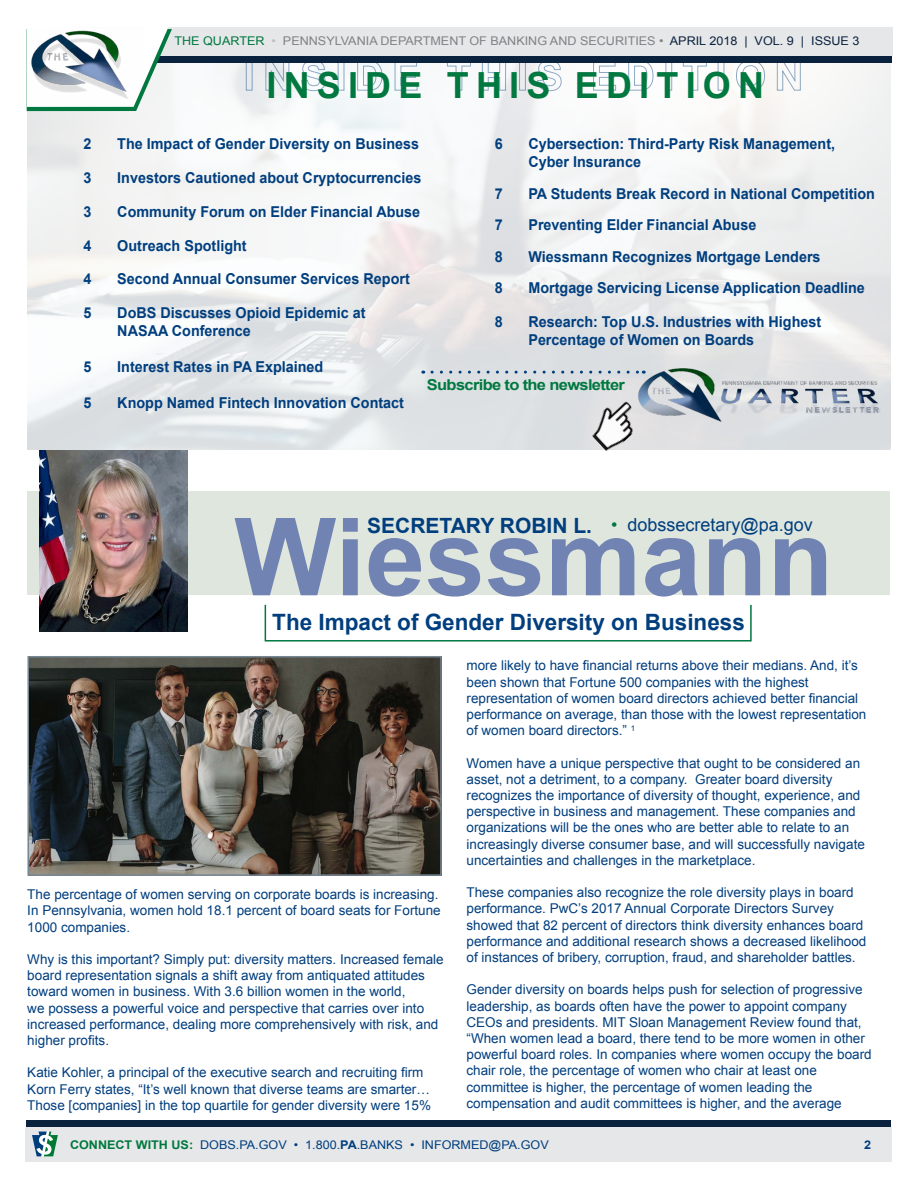
<style>
.page{position:relative;width:918px;height:1188px;background:#fff}
.page>*{position:absolute;margin:0;border:0;box-sizing:border-box;transform-origin:0 0}
.t1{font:700 108px "Arial";color:#7183b2}
.t2{font:700 36px "Arial";letter-spacing:.2em;color:#00783f}
.t3{font:700 22.5px "Arial";color:#003e7e}
.t4{font:700 21px "Arial";color:#003e7e}
.t5{font:18px "Arial";color:#003e7e}
.t6{font:700 15px/18px "Arial";color:#003e7e;scale:.96 1}
.t7{font:700 15px "Arial";letter-spacing:-.04em;color:#00783f;scale:1.1 1}
.t8{font:13.5px/16.2px "Arial";color:#003e7e}
.t9{font:12px "Arial";color:#808285;scale:1.05 1}
.t10{font:12px "Arial";color:#003e7e;scale:1.05 1}
.t11{font:700 12px "Arial";color:#003e7e;scale:1.05 1}
.s1{color:#00783f}
.s2{color:#bcbec0}
.s3{color:#0b223f}
.s4{font-weight:700;color:#00783f}
.s5{font-weight:700}
</style>
<div class="page">
<img style="left:27px;top:62px;width:863px;height:387px">
<svg style="left:265px;top:62px;width:25px;height:29px"></svg>
<svg style="left:301px;top:62px;width:25px;height:29px"></svg>
<svg style="left:357px;top:62px;width:26px;height:29px"></svg>
<svg style="left:394px;top:62px;width:24px;height:29px"></svg>
<svg style="left:447px;top:62px;width:24px;height:29px"></svg>
<svg style="left:482px;top:62px;width:24px;height:29px"></svg>
<svg style="left:537px;top:62px;width:25px;height:29px"></svg>
<svg style="left:593px;top:62px;width:23px;height:29px"></svg>
<svg style="left:628px;top:62px;width:26px;height:29px"></svg>
<svg style="left:683px;top:62px;width:24px;height:29px"></svg>
<svg style="left:736px;top:62px;width:29px;height:29px"></svg>
<svg style="left:777px;top:62px;width:24px;height:29px"></svg>
<svg style="left:172px;top:55px;width:720px;height:7px;background:#2a3e57"></svg>
<div style="left:27px;top:27px;width:865px;height:28px;background:#e6e7e8"></div>
<svg style="left:27px;top:27px;width:145px;height:84px"></svg>
<img style="left:27px;top:27px;width:118px;height:80px">
<div style="left:27px;top:1120px;width:864px;height:15px;background:#0b223f"></div>
<div style="left:26px;top:1127px;width:866px;height:35px;background:#e6e7e8"></div>
<svg style="left:32px;top:1132px;width:26px;height:24px"></svg>
<img style="left:585px;top:395px;width:60px;height:56px">
<img style="left:623px;top:356px;width:268px;height:85px">
<div style="left:27px;top:491px;width:863px;height:104px;background:#dfe6de"></div>
<svg style="left:432px;top:371px;width:212px;height:3px"></svg>
<img style="left:39px;top:451px;width:148px;height:181px">
<hr style="left:750px;top:605px;width:2px;height:36px;background:#00783f">
<hr style="left:266px;top:640px;width:485px;height:2px;background:#00783f">
<hr style="left:265px;top:605px;width:1px;height:36px;background:#00783f">
<img style="left:30px;top:659px;width:409px;height:214px">
<div style="left:27px;top:656px;width:415px;height:220px;border:2px solid #768693"></div>
<p class="t9" style="left:174px;top:33px;width:654px"><span class="s1">THE QUARTER</span> <span class="s2">•</span> PENNSYLVANIA DEPARTMENT OF BANKING AND SECURITIES • <span class="s3">APRIL 2018 | VOL. 9 | ISSUE 3</span></p>
<h2 class="t2" style="left:266px;top:62px;width:499px">INSIDE THIS EDITION</h2>
<p class="t6" style="left:84px;top:136px;width:10px">2</p>
<p class="t6" style="left:117px;top:136px;width:316px">The Impact of Gender Diversity on Business</p>
<p class="t6" style="left:84px;top:169px;width:10px">3</p>
<p class="t6" style="left:117px;top:169px;width:318px">Investors Cautioned about Cryptocurrencies</p>
<p class="t6" style="left:84px;top:203px;width:10px">3</p>
<p class="t6" style="left:117px;top:203px;width:317px">Community Forum on Elder Financial Abuse</p>
<p class="t6" style="left:84px;top:237px;width:10px">4</p>
<p class="t6" style="left:117px;top:237px;width:136px">Outreach Spotlight</p>
<p class="t6" style="left:84px;top:271px;width:10px">4</p>
<p class="t6" style="left:117px;top:271px;width:306px">Second Annual Consumer Services Report</p>
<p class="t6" style="left:84px;top:304px;width:10px">5</p>
<p class="t6" style="left:117px;top:304px;width:260px">DoBS Discusses Opioid Epidemic at<br>NASAA Conference</p>
<p class="t6" style="left:84px;top:358px;width:10px">5</p>
<p class="t6" style="left:117px;top:358px;width:216px">Interest Rates in PA Explained</p>
<p class="t6" style="left:84px;top:394px;width:10px">5</p>
<p class="t6" style="left:117px;top:394px;width:300px">Knopp Named Fintech Innovation Contact</p>
<p class="t6" style="left:495px;top:136px;width:10px">6</p>
<p class="t6" style="left:528px;top:136px;width:321px">Cybersection: Third-Party Risk Management,<br>Cyber Insurance</p>
<p class="t6" style="left:495px;top:185px;width:10px">7</p>
<p class="t6" style="left:528px;top:185px;width:363px">PA Students Break Record in National Competition</p>
<p class="t6" style="left:495px;top:217px;width:10px">7</p>
<p class="t6" style="left:528px;top:217px;width:239px">Preventing Elder Financial Abuse</p>
<p class="t6" style="left:495px;top:248px;width:10px">8</p>
<p class="t6" style="left:528px;top:248px;width:306px">Wiessmann Recognizes Mortgage Lenders</p>
<p class="t6" style="left:495px;top:280px;width:10px">8</p>
<p class="t6" style="left:528px;top:280px;width:352px">Mortgage Servicing License Application Deadline</p>
<p class="t6" style="left:495px;top:313px;width:10px">8</p>
<p class="t6" style="left:528px;top:313px;width:307px">Research: Top U.S. Industries with Highest<br>Percentage of Women on Boards</p>
<p class="t7" style="left:427px;top:375px;width:182px">Subscribe to the newsletter</p>
<h3 class="t4" style="left:367px;top:511px;width:226px">SECRETARY ROBIN L.</h3>
<h1 class="t1" style="left:234px;top:485px;width:601px">Wiessmann</h1>
<h3 class="t5" style="left:611px;top:513px;width:203px"><span class="s1">•</span> dobssecretary@pa.gov</h3>
<h3 class="t3" style="left:272px;top:608px;width:474px">The Impact of Gender Diversity on Business</h3>
<p class="t8" style="left:27px;top:887px;width:415px">The percentage of women serving on corporate boards is increasing.<br>In Pennsylvania, women hold 18.1 percent of board seats for Fortune<br>1000 companies.</p>
<p class="t8" style="left:27px;top:951px;width:418px">Why is this important? Simply put: diversity matters. Increased female board representation signals a shift away from antiquated attitudes toward women in business. With 3.6 billion women in the world,<br>we possess a powerful voice and perspective that carries over into increased performance, dealing more comprehensively with risk, and higher profits.</p>
<p class="t8" style="left:27px;top:1065px;width:405px">Katie Kohler, a principal of the executive search and recruiting firm<br>Korn Ferry states, “It’s well known that diverse teams are smarter…<br>Those [companies] in the top quartile for gender diversity were 15%</p>
<p class="t8" style="left:467px;top:658px;width:401px">more likely to have financial returns above their medians. And, it’s been shown that Fortune 500 companies with the highest representation of women board directors achieved better financial performance on average, than those with the lowest representation of women board directors.” <sup>1</sup></p>
<p class="t8" style="left:467px;top:755px;width:400px">Women have a unique perspective that ought to be considered an asset, not a detriment, to a company. Greater board diversity recognizes the importance of diversity of thought, experience, and perspective in business and management. These companies and organizations will be the ones who are better able to relate to an increasingly diverse consumer base, and will successfully navigate uncertainties and challenges in the marketplace.</p>
<p class="t8" style="left:467px;top:884px;width:401px">These companies also recognize the role diversity plays in board performance. PwC’s 2017 Annual Corporate Directors Survey showed that 82 percent of directors think diversity enhances board performance and additional research shows a decreased likelihood of instances of bribery, corruption, fraud, and shareholder battles.</p>
<p class="t8" style="left:467px;top:982px;width:407px">Gender diversity on boards helps push for selection of progressive leadership, as boards often have the power to appoint company CEOs and presidents. MIT Sloan Management Review found that, “When women lead a board, there tend to be more women in other powerful board roles. In companies where women occupy the board chair role, the percentage of women who chair at least one committee is higher, the percentage of women leading the compensation and audit committees is higher, and the average</p>
<p class="t10" style="left:70px;top:1137px;width:457px"><span class="s4">CONNECT WITH US:</span> DOBS.PA.GOV • 1.800.<span class="s5">PA</span>.BANKS • INFORMED@PA.GOV</p>
<p class="t11" style="left:864px;top:1136px;width:8px">2</p>
</div>
